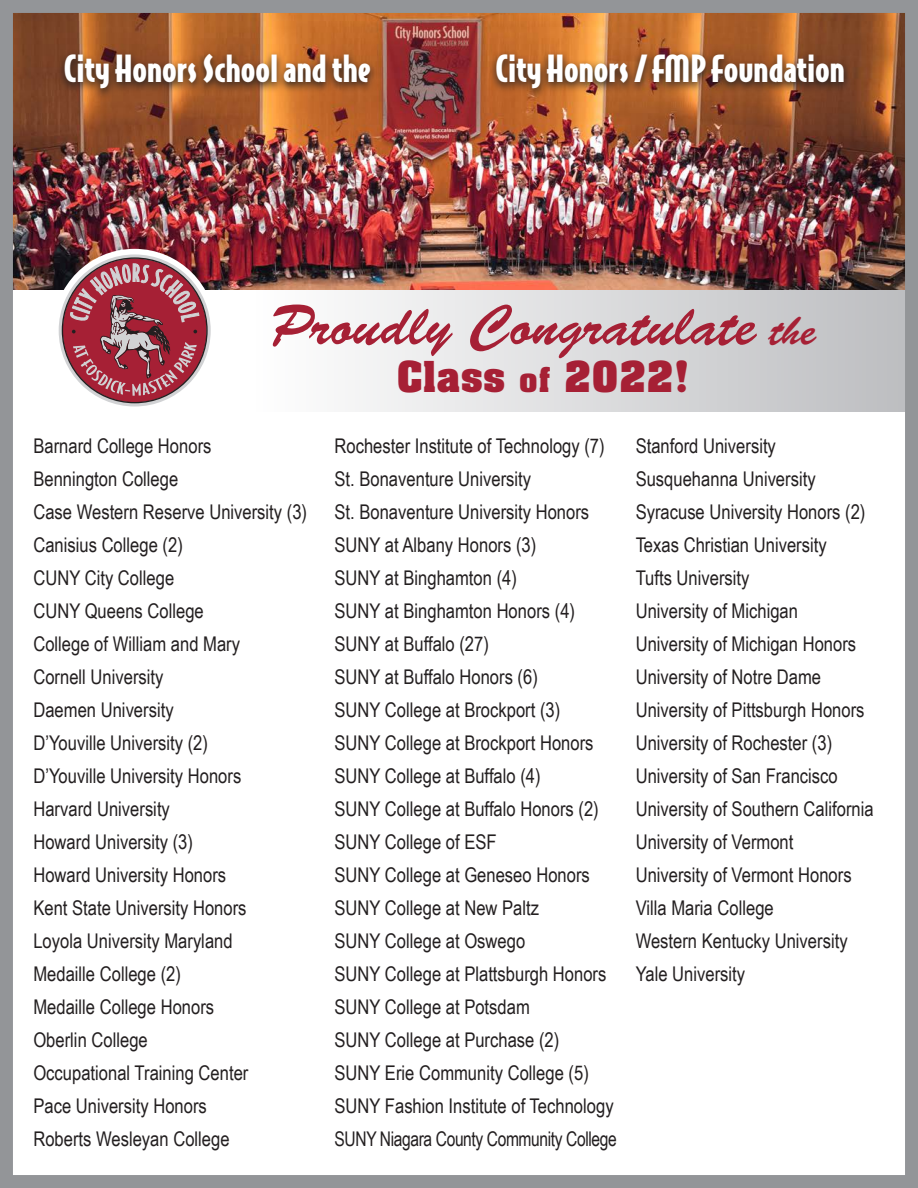
<style>
.page{position:relative;width:918px;height:1188px;background:#fff}
.page>*{position:absolute;margin:0;border:0;box-sizing:border-box;transform-origin:0 0}
.t1{font:56.55px "Brush Script Std";color:#a62035}
.t2{font:700 41.85px "Aachen BT";letter-spacing:-.01em;color:#a62035}
.t3{font:35.55px "Bodega Sans Black Oldstyle";color:#fff}
.t4{font:20.25px/33px "Arial Narrow";color:#231f20}
.s1{font-size:41.85px}
.s2{font-size:33.45px}
</style>
<div class="page">
<img style="left:0;top:0;width:918px;height:1188px">
<svg style="left:53px;top:249px;width:163px;height:162px"></svg>
<svg style="left:61px;top:257px;width:148px;height:147px"></svg>
<div style="left:59px;top:254px;width:152px;height:152px;border:4px solid #d1d2d4;border-radius:50%"></div>
<svg style="left:69px;top:263px;width:131px;height:133px;background:#a95664"></svg>
<h3 class="t3" style="left:64px;top:46px;width:308px">City Honors School and the</h3>
<h3 class="t3" style="left:495px;top:46px;width:351px">City Honors / FMP Foundation</h3>
<h1 class="t1" style="left:270px;top:294px;width:547px">Proudly Congratulate <span class="s1">the</span></h1>
<h2 class="t2" style="left:397px;top:350px;width:295px">Class <span class="s2">of</span> 2022!</h2>
<p class="t4" style="left:33px;top:429px;width:275px">Barnard College Honors<br>Bennington College<br>Case Western Reserve University (3)<br>Canisius College (2)<br>CUNY City College<br>CUNY Queens College<br>College of William and Mary<br>Cornell University<br>Daemen University<br>D’Youville University (2)<br>D’Youville University Honors<br>Harvard University<br>Howard University (3)<br>Howard University Honors<br>Kent State University Honors<br>Loyola University Maryland<br>Medaille College (2)<br>Medaille College Honors<br>Oberlin College<br>Occupational Training Center<br>Pace University Honors<br>Roberts Wesleyan College</p>
<p class="t4" style="left:335px;top:429px;width:284px">Rochester Institute of Technology (7)<br>St. Bonaventure University<br>St. Bonaventure University Honors<br>SUNY at Albany Honors (3)<br>SUNY at Binghamton (4)<br>SUNY at Binghamton Honors (4)<br>SUNY at Buffalo (27)<br>SUNY at Buffalo Honors (6)<br>SUNY College at Brockport (3)<br>SUNY College at Brockport Honors<br>SUNY College at Buffalo (4)<br>SUNY College at Buffalo Honors (2)<br>SUNY College of ESF<br>SUNY College at Geneseo Honors<br>SUNY College at New Paltz<br>SUNY College at Oswego<br>SUNY College at Plattsburgh Honors<br>SUNY College at Potsdam<br>SUNY College at Purchase (2)<br>SUNY Erie Community College (5)<br>SUNY Fashion Institute of Technology<br>SUNY Niagara County Community College</p>
<p class="t4" style="left:636px;top:429px;width:240px">Stanford University<br>Susquehanna University<br>Syracuse University Honors (2)<br>Texas Christian University<br>Tufts University<br>University of Michigan<br>University of Michigan Honors<br>University of Notre Dame<br>University of Pittsburgh Honors<br>University of Rochester (3)<br>University of San Francisco<br>University of Southern California<br>University of Vermont<br>University of Vermont Honors<br>Villa Maria College<br>Western Kentucky University<br>Yale University</p>
</div>
